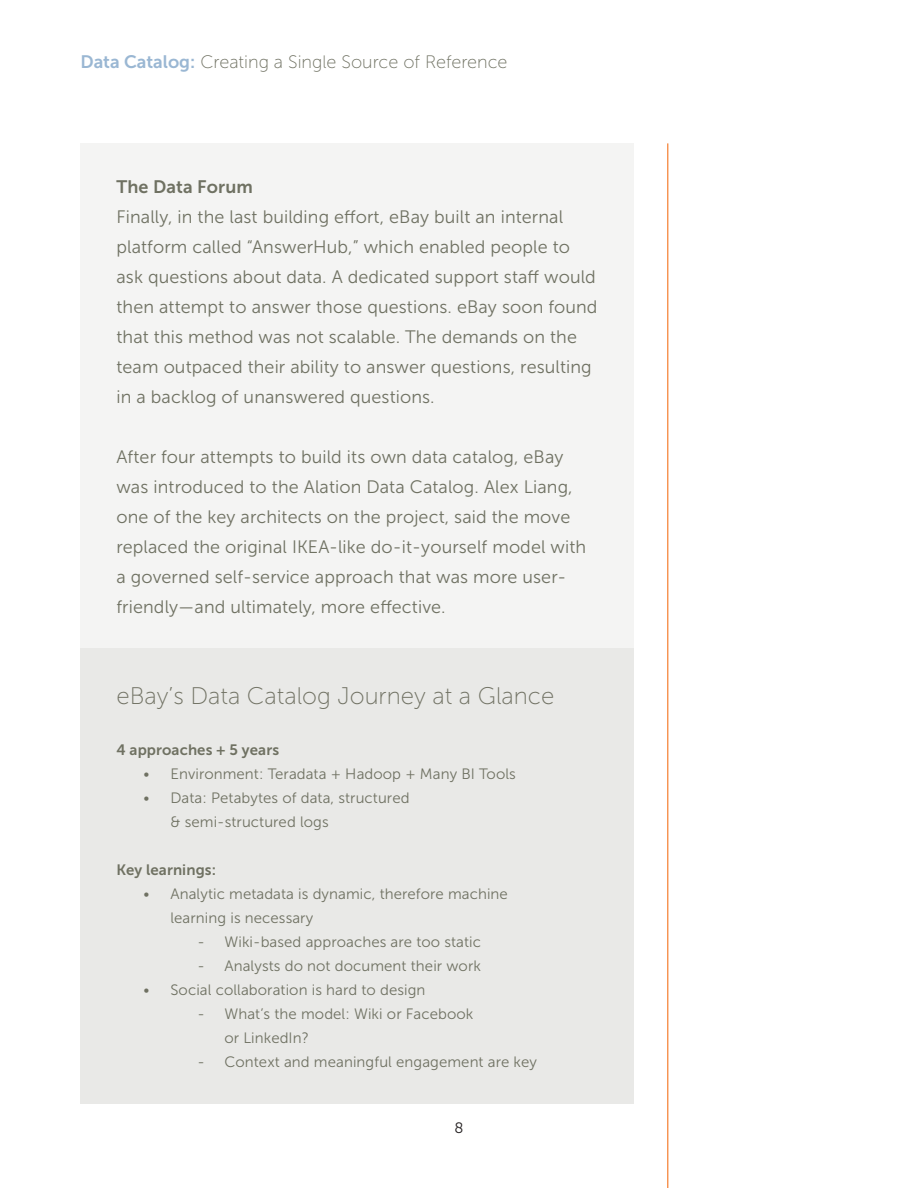
<style>
.page{position:relative;width:918px;height:1188px;background:#fff}
.page>*{position:absolute;margin:0;border:0;box-sizing:border-box;transform-origin:0 0}
.Section_Header{font:24px "Museo Sans 100";color:#717264}
.Body{font:18px/30px "Museo Sans 300";letter-spacing:.005em;color:#6f7162}
.t1{font:18px "Museo Sans 100";color:#6f7162}
.Body-2{font:18px "Museo Sans 700";letter-spacing:.005em;color:#6f7162}
.t2{font:15px/24px "Museo Sans 300";letter-spacing:.005em;color:#6f7162}
.Body-3{font:15px "Museo Sans 700";letter-spacing:.005em;color:#6f7162}
.t3{font:15px "Museo Sans 300";color:#231f20}
.s1{font-family:"Museo Sans 700";color:#9ab7d3}
</style>
<div class="page">
<hr style="left:667px;top:143px;width:1px;height:1045px;background:#f47521">
<div style="left:80px;top:143px;width:554px;height:961px;background:#f4f4f3"></div>
<div style="left:80px;top:648px;width:554px;height:456px;background:#e9eae7"></div>
<p class="t1" style="left:80px;top:52px;width:429px"><span class="s1">Data Catalog:</span> Creating a Single Source of Reference</p>
<p class="Body-2" style="left:116px;top:177px;width:138px">The Data Forum</p>
<p class="Body" style="left:116px;top:202px;width:483px">Finally, in the last building effort, eBay built an internal platform called “AnswerHub,” which enabled people to ask questions about data. A dedicated support staff would then attempt to answer those questions. eBay soon found that this method was not scalable. The demands on the team outpaced their ability to answer questions, resulting in a backlog of unanswered questions.</p>
<p class="Body" style="left:116px;top:442px;width:471px">After four attempts to build its own data catalog, eBay was introduced to the Alation Data Catalog. Alex Liang, one of the key architects on the project, said the move replaced the original IKEA-like do-it-yourself model with a governed self-service approach that was more user&shy;friendly—and ultimately, more effective.</p>
<p class="Section_Header" style="left:116px;top:683px;width:439px">eBay’s Data Catalog Journey at a Glance</p>
<p class="Body-3" style="left:116px;top:742px;width:164px">4 approaches + 5 years</p>
<p class="t2" style="left:143px;top:762px;width:374px">• Environment: Teradata + Hadoop + Many BI Tools</p>
<p class="t2" style="left:170px;top:786px;width:241px;text-indent:-27px">• Data: Petabytes of data, structured &amp; semi-structured logs</p>
<p class="Body-3" style="left:116px;top:862px;width:101px">Key learnings:</p>
<p class="t2" style="left:170px;top:882px;width:339px;text-indent:-27px">• Analytic metadata is dynamic, therefore machine learning is necessary</p>
<p class="t2" style="left:197px;top:930px;width:285px">- Wiki-based approaches are too static</p>
<p class="t2" style="left:197px;top:954px;width:285px">- Analysts do not document their work</p>
<p class="t2" style="left:143px;top:978px;width:284px">• Social collaboration is hard to design</p>
<p class="t2" style="left:224px;top:1002px;width:250px;text-indent:-27px">- What’s the model: Wiki or Facebook or LinkedIn?</p>
<p class="t2" style="left:197px;top:1050px;width:341px">- Context and meaningful engagement are key</p>
<p class="t3" style="left:454px;top:1120px;width:11px">8</p>
</div>
